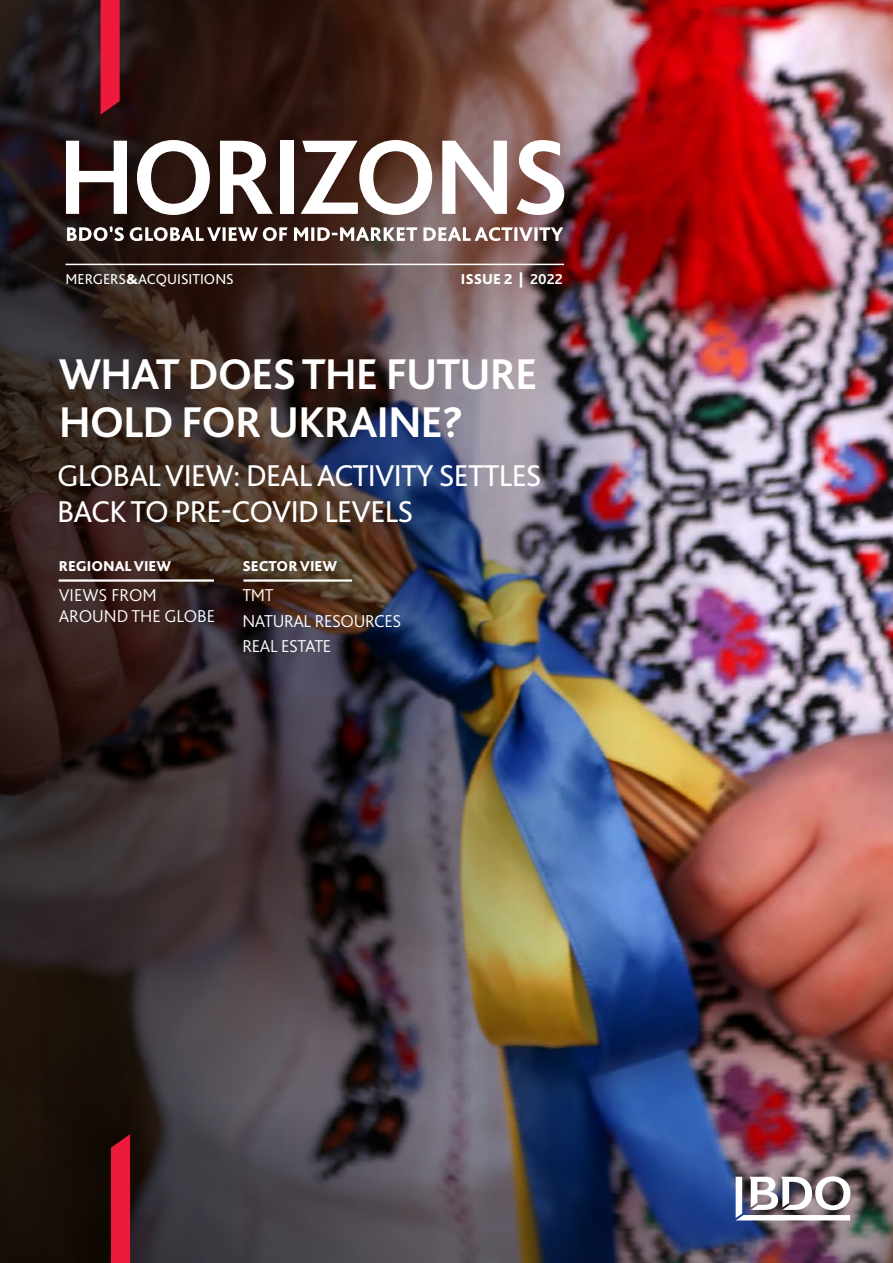
<style>
.page{position:relative;width:893px;height:1263px;background:#fff}
.page>*{position:absolute;margin:0;border:0;box-sizing:border-box;transform-origin:0 0}
.t1{font:700 111px "Bliss Pro";letter-spacing:-.04em;color:#fff}
.t2{font:700 45px/48px "Bliss Pro";letter-spacing:-.025em;color:#fff}
.t3{font:31.5px/36px "Bliss Pro";letter-spacing:-.025em;color:#fff}
.t4{font:300 18px/25.2px "Bliss Pro";letter-spacing:-.02em;color:#fff}
.t5{font:300 18px/21px "Bliss Pro";color:#fff}
.t6{font:800 15px "Bliss Pro";color:#fff}
.t7{font:15px "Bliss Pro";color:#fff}
.s1{font-weight:800}
.s2{font-weight:700}
</style>
<div class="page">
<img style="left:767px;top:0;width:126px;height:1037px">
<img style="left:606px;top:0;width:161px;height:1037px">
<img style="left:0;top:0;width:606px;height:1037px">
<img style="left:0;top:1037px;width:893px;height:226px">
<svg style="left:736px;top:1176px;width:114px;height:44px"></svg>
<div style="left:111px;top:1134px;width:19px;height:129px;background:#ed1a3b"></div>
<svg style="left:101px;top:0;width:19px;height:115px"></svg>
<hr style="left:59px;top:579px;width:155px;height:3px;background:#fff">
<hr style="left:243px;top:579px;width:109px;height:3px;background:#fff">
<svg style="left:67px;top:226px;width:496px;height:15px"></svg>
<hr style="left:65px;top:264px;width:499px;height:1px;background:#fff">
<h1 class="t1" style="left:57px;top:108px;width:514px">HORIZONS</h1>
<p class="t7" style="left:65px;top:270px;width:170px">MERGERS<span class="s1">&amp;</span>ACQUISITIONS</p>
<p class="t6" style="left:461px;top:270px;width:104px">ISSUE 2 | <span class="s2">2022</span></p>
<h2 class="t2" style="left:59px;top:349px;width:480px">WHAT DOES THE FUTURE<br>HOLD FOR UKRAINE?</h2>
<p class="t3" style="left:57px;top:457px;width:486px">GLOBAL VIEW: DEAL ACTIVITY SETTLES<br>BACK TO PRE-COVID LEVELS</p>
<p class="t6" style="left:59px;top:557px;width:114px">REGIONAL VIEW</p>
<p class="t5" style="left:59px;top:584px;width:158px">VIEWS FROM<br>AROUND THE GLOBE</p>
<p class="t6" style="left:242px;top:557px;width:96px">SECTOR VIEW</p>
<p class="t4" style="left:242px;top:582px;width:160px">TMT<br>NATURAL RESOURCES<br>REAL ESTATE</p>
</div>
